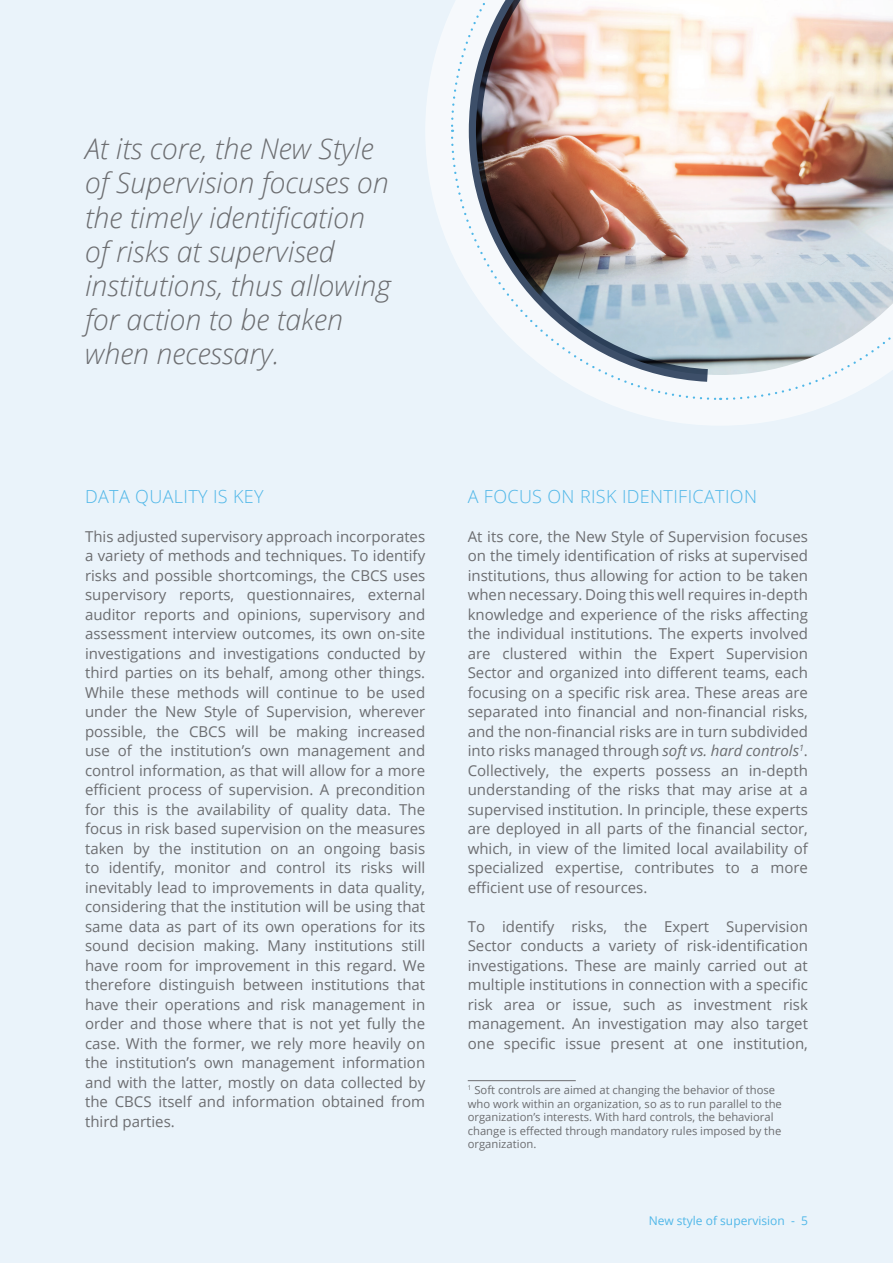
<style>
.page{position:relative;width:893px;height:1263px;background:#eaf3fa}
.page>*{position:absolute;margin:0;border:0;box-sizing:border-box;transform-origin:0 0}
.t1{font:italic 300 28.5px/34.2px "Open Sans";color:#6c6d70}
.t2{font:300 18px "Open Sans";letter-spacing:.02em;color:#50b7e8}
.t3{font:15px/19.5px "Open Sans";color:#6c6d70;text-align:justify}
.t4{font:12px "Open Sans";color:#50b7e8}
.t5{font:11.25px/13.5px "Open Sans";color:#6c6d70}
.s1{font-style:italic}
</style>
<div class="page">
<svg style="left:426px;top:15px;width:410px;height:410px"></svg>
<hr style="left:468px;top:1080px;width:108px;height:1px;background:#6c6d70">
<svg style="left:725px;top:383px;width:146px;height:18px"></svg>
<svg style="left:450px;top:135px;width:269px;height:266px"></svg>
<div style="left:450px;top:0;width:17px;height:132px;background:#f6f9fc"></div>
<img style="left:467px;top:0;width:426px;height:383px">
<h1 class="t1" style="left:85px;top:131px;width:307px">At its core, the New Style of Supervision focuses on the timely identification of risks at supervised institutions, thus allowing for action to be taken when necessary.</h1>
<p class="t2" style="left:85px;top:484px;width:180px">DATA QUALITY IS KEY</p>
<p class="t3" style="left:85px;top:526px;width:342px">This adjusted supervisory approach incorporates a variety of methods and techniques. To identify risks and possible shortcomings, the CBCS uses supervisory reports, questionnaires, external auditor reports and opinions, supervisory and assessment interview outcomes, its own on-site investigations and investigations conducted by third parties on its behalf, among other things.<br>While these methods will continue to be used under the New Style of Supervision, wherever possible, the CBCS will be making increased use of the institution’s own management and control information, as that will allow for a more efficient process of supervision. A precondition for this is the availability of quality data. The focus in risk based supervision on the measures taken by the institution on an ongoing basis to identify, monitor and control its risks will inevitably lead to improvements in data quality, considering that the institution will be using that same data as part of its own operations for its sound decision making. Many institutions still have room for improvement in this regard. We therefore distinguish between institutions that have their operations and risk management in order and those where that is not yet fully the case. With the former, we rely more heavily on the institution’s own management information and with the latter, mostly on data collected by the CBCS itself and information obtained from third parties.</p>
<p class="t2" style="left:468px;top:484px;width:291px">A FOCUS ON RISK IDENTIFICATION</p>
<p class="t3" style="left:468px;top:526px;width:342px">At its core, the New Style of Supervision focuses on the timely identification of risks at supervised institutions, thus allowing for action to be taken when necessary. Doing this well requires in-depth knowledge and experience of the risks affecting the individual institutions. The experts involved are clustered within the Expert Supervision Sector and organized into different teams, each focusing on a specific risk area. These areas are separated into financial and non-financial risks, and the non-financial risks are in turn subdivided into risks managed through <span class="s1">soft vs. hard controls</span><sup>1</sup>.<br>Collectively, the experts possess an in-depth understanding of the risks that may arise at a supervised institution. In principle, these experts are deployed in all parts of the financial sector, which, in view of the limited local availability of specialized expertise, contributes to a more efficient use of resources.</p>
<p class="t3" style="left:468px;top:916px;width:342px">To identify risks, the Expert Supervision Sector conducts a variety of risk-identification investigations. These are mainly carried out at multiple institutions in connection with a specific risk area or issue, such as investment risk management. An investigation may also target one specific issue present at one institution,</p>
<p class="t5" style="left:468px;top:1083px;width:316px"><sup>1</sup> Soft controls are aimed at changing the behavior of those who work within an organization, so as to run parallel to the organization’s interests. With hard controls, the behavioral change is effected through mandatory rules imposed by the organization.</p>
<p class="t4" style="left:649px;top:1212px;width:161px">New style of supervision - 5</p>
</div>
